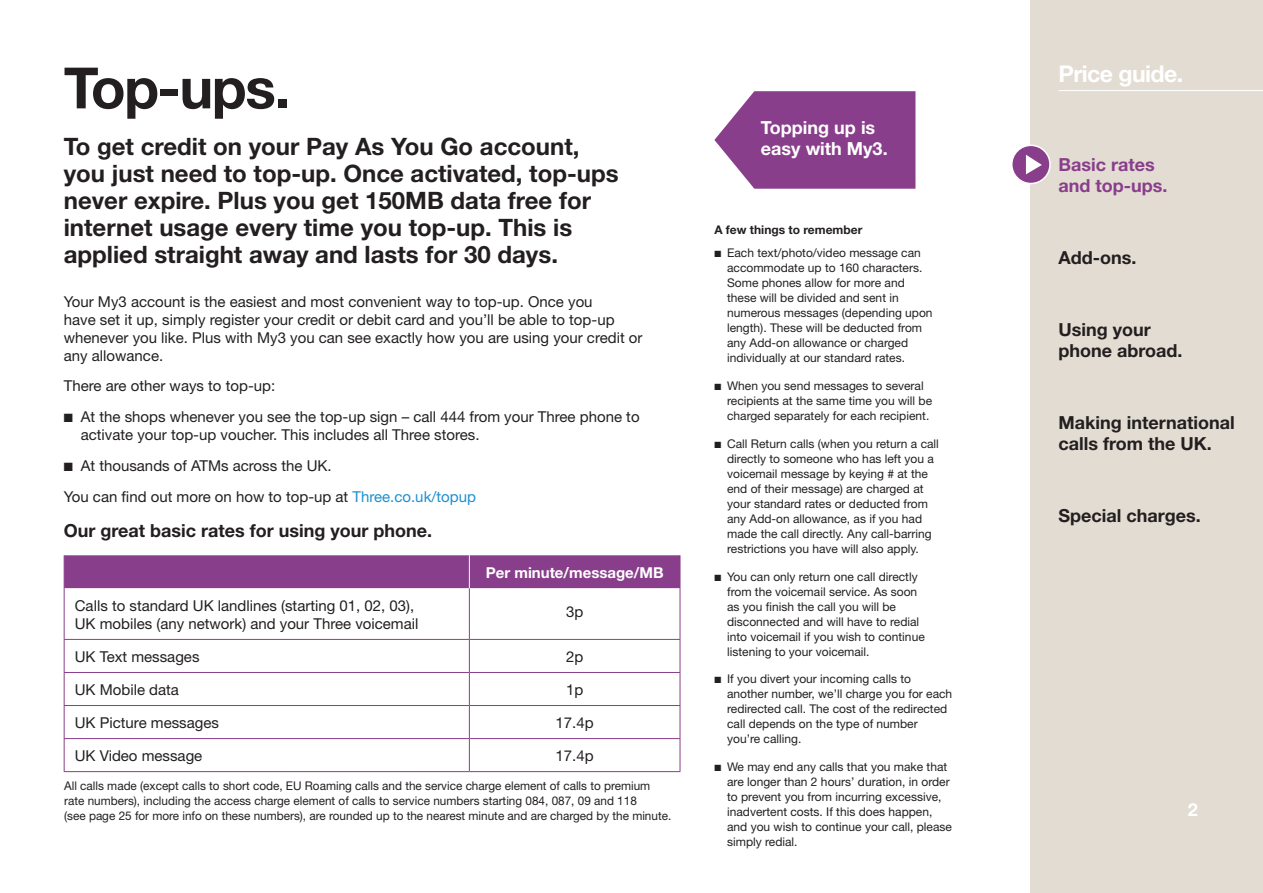
<style>
.page{position:relative;width:1263px;height:893px;background:#fff}
.page>*{position:absolute;margin:0;border:0;box-sizing:border-box;transform-origin:0 0}
.t1{font:700 57px "Helvetica Neue";letter-spacing:-.025em;color:#231f20}
.t2{font:700 24px/27px "Helvetica Neue";color:#231f20}
.t3{font:700 23.1px "Helvetica Neue";letter-spacing:-.025em;color:#fff}
.t4{font:700 18px/21px "Helvetica Neue";color:#231f20}
.t5{font:700 18px/21px "Helvetica Neue";color:#fff}
.t6{font:700 18px/21px "Helvetica Neue";color:#893e8c}
.t7{font:15px/18px "Helvetica Neue";color:#231f20}
.t8{font:700 15px "Helvetica Neue";color:#fff}
.t9{font:12px/15px "Helvetica Neue";color:#231f20}
.t10{font:700 12px "Helvetica Neue";color:#231f20}
.s1{color:#1d90d0}
</style>
<div class="page">
<div style="left:1031px;top:0;width:232px;height:893px;background:#e3dcd2"></div>
<div style="left:1012px;top:145px;width:38px;height:39px;background:#893e8c;border-radius:50%"></div>
<div style="left:1011px;top:145px;width:40px;height:39px;border:2px solid #fff;border-radius:50%"></div>
<svg style="left:1026px;top:155px;width:16px;height:19px"></svg>
<hr style="left:1058px;top:90px;width:205px;height:1px;background:#fff">
<svg style="left:714px;top:91px;width:201px;height:98px;background:#955298"></svg>
<div style="left:65px;top:555px;width:615px;height:33px;background:#893e8c"></div>
<svg style="left:65px;top:588px;width:615px;height:183px"></svg>
<hr style="left:469px;top:555px;width:1px;height:33px;background:#fff">
<hr style="left:469px;top:588px;width:1px;height:51px;background:#893e8c">
<hr style="left:469px;top:640px;width:1px;height:32px;background:#893e8c">
<hr style="left:469px;top:673px;width:1px;height:32px;background:#893e8c">
<hr style="left:469px;top:706px;width:1px;height:32px;background:#893e8c">
<hr style="left:469px;top:739px;width:1px;height:32px;background:#893e8c">
<hr style="left:64px;top:639px;width:405px;height:1px;background:#893e8c">
<hr style="left:469px;top:639px;width:211px;height:1px;background:#893e8c">
<hr style="left:64px;top:672px;width:405px;height:1px;background:#893e8c">
<hr style="left:469px;top:672px;width:211px;height:1px;background:#893e8c">
<hr style="left:64px;top:705px;width:405px;height:1px;background:#893e8c">
<hr style="left:469px;top:705px;width:211px;height:1px;background:#893e8c">
<hr style="left:64px;top:738px;width:405px;height:1px;background:#893e8c">
<hr style="left:469px;top:738px;width:211px;height:1px;background:#893e8c">
<hr style="left:64px;top:771px;width:405px;height:1px;background:#893e8c">
<hr style="left:469px;top:771px;width:211px;height:1px;background:#893e8c">
<hr style="left:64px;top:555px;width:1px;height:33px;background:#893e8c">
<hr style="left:64px;top:588px;width:1px;height:51px;background:#893e8c">
<hr style="left:64px;top:640px;width:1px;height:32px;background:#893e8c">
<hr style="left:64px;top:673px;width:1px;height:32px;background:#893e8c">
<hr style="left:64px;top:706px;width:1px;height:32px;background:#893e8c">
<hr style="left:64px;top:739px;width:1px;height:32px;background:#893e8c">
<hr style="left:680px;top:555px;width:1px;height:33px;background:#893e8c">
<hr style="left:680px;top:588px;width:1px;height:51px;background:#893e8c">
<hr style="left:680px;top:640px;width:1px;height:32px;background:#893e8c">
<hr style="left:680px;top:673px;width:1px;height:32px;background:#893e8c">
<hr style="left:680px;top:706px;width:1px;height:32px;background:#893e8c">
<hr style="left:680px;top:739px;width:1px;height:32px;background:#893e8c">
<h1 class="t1" style="left:64px;top:53px;width:228px">Top-ups.</h1>
<h2 class="t2" style="left:64px;top:132px;width:556px">To get credit on your Pay As You Go account, you just need to top-up. Once activated, top‑ups never expire. Plus you get 150MB data free for internet usage every time you top-up. This is applied straight away and lasts for 30 days.</h2>
<p class="t7" style="left:64px;top:292px;width:580px">Your My3 account is the easiest and most convenient way to top-up. Once you<br>have set it up, simply register your credit or debit card and you’ll be able to top-up whenever you like. Plus with My3 you can see exactly how you are using your credit or any allowance.</p>
<p class="t7" style="left:64px;top:377px;width:213px">There are other ways to top-up:</p>
<p class="t7" style="left:81px;top:407px;width:560px;text-indent:-17px">■ At the shops whenever you see the top-up sign – call 444 from your Three phone to activate your top-up voucher. This includes all Three stores.</p>
<p class="t7" style="left:64px;top:450px;width:414px;line-height:30.8px">■ At thousands of ATMs across the UK.<br>You can find out more on how to top-up at <span class="s1">Three.co.uk/topup</span></p>
<h3 class="t4" style="left:64px;top:520px;width:370px">Our great basic rates for using your phone.</h3>
<p class="t8" style="left:486px;top:563px;width:179px">Per minute/message/MB</p>
<p class="t7" style="left:75px;top:596px;width:345px">Calls to standard UK landlines (starting 01, 02, 03),<br>UK mobiles (any network) and your Three voicemail</p>
<p class="t7" style="left:566px;top:603px;width:19px">3p</p>
<p class="t7" style="left:75px;top:647px;width:126px">UK Text messages</p>
<p class="t7" style="left:566px;top:647px;width:19px">2p</p>
<p class="t7" style="left:75px;top:680px;width:106px">UK Mobile data</p>
<p class="t7" style="left:566px;top:680px;width:19px">1p</p>
<p class="t7" style="left:75px;top:713px;width:146px">UK Picture messages</p>
<p class="t7" style="left:556px;top:713px;width:40px">17.4p</p>
<p class="t7" style="left:75px;top:746px;width:129px">UK Video message</p>
<p class="t7" style="left:556px;top:746px;width:40px">17.4p</p>
<p class="t9" style="left:64px;top:778px;width:609px">All calls made (except calls to short code, EU Roaming calls and the service charge element of calls to premium rate numbers), including the access charge element of calls to service numbers starting 084, 087, 09 and 118<br>(see page 25 for more info on these numbers), are rounded up to the nearest minute and are charged by the minute.</p>
<h3 class="t5" style="left:761px;top:117px;width:128px">Topping up is easy with My3.</h3>
<p class="t10" style="left:714px;top:222px;width:149px">A few things to remember</p>
<p class="t9" style="left:727px;top:245px;width:207px;text-indent:-13px">■ Each text/photo/video message can accommodate up to 160 characters.<br>Some phones allow for more and these will be divided and sent in numerous messages (depending upon length). These will be deducted from any Add‑on allowance or charged individually at our standard rates.</p>
<p class="t9" style="left:727px;top:378px;width:206px;text-indent:-13px">■ When you send messages to several recipients at the same time you will be charged separately for each recipient.</p>
<p class="t9" style="left:727px;top:436px;width:213px;text-indent:-13px">■ Call Return calls (when you return a call directly to someone who has left you a voicemail message by keying # at the end of their message) are charged at your standard rates or deducted from any Add-on allowance, as if you had made the call directly. Any call-barring restrictions you have will also apply.</p>
<p class="t9" style="left:727px;top:569px;width:199px;text-indent:-13px">■ You can only return one call directly from the voicemail service. As soon as you finish the call you will be disconnected and will have to redial into voicemail if you wish to continue listening to your voicemail.</p>
<p class="t9" style="left:727px;top:671px;width:227px;text-indent:-13px">■ If you divert your incoming calls to another number, we’ll charge you for each redirected call. The cost of the redirected call depends on the type of number you’re calling.</p>
<p class="t9" style="left:727px;top:759px;width:226px;text-indent:-13px">■ We may end any calls that you make that are longer than 2 hours’ duration, in order to prevent you from incurring excessive, inadvertent costs. If this does happen, and you wish to continue your call, please simply redial.</p>
<h3 class="t3" style="left:1058px;top:59px;width:126px">Price guide.</h3>
<h3 class="t6" style="left:1058px;top:153px;width:111px">Basic rates and top-ups.</h3>
<h3 class="t4" style="left:1058px;top:246px;width:79px">Add-ons.</h3>
<h3 class="t4" style="left:1058px;top:319px;width:126px">Using your phone abroad.</h3>
<h3 class="t4" style="left:1058px;top:412px;width:178px">Making international calls from the UK.</h3>
<h3 class="t4" style="left:1058px;top:505px;width:144px">Special charges.</h3>
<h3 class="t5" style="left:1188px;top:799px;width:12px">2</h3>
</div>
